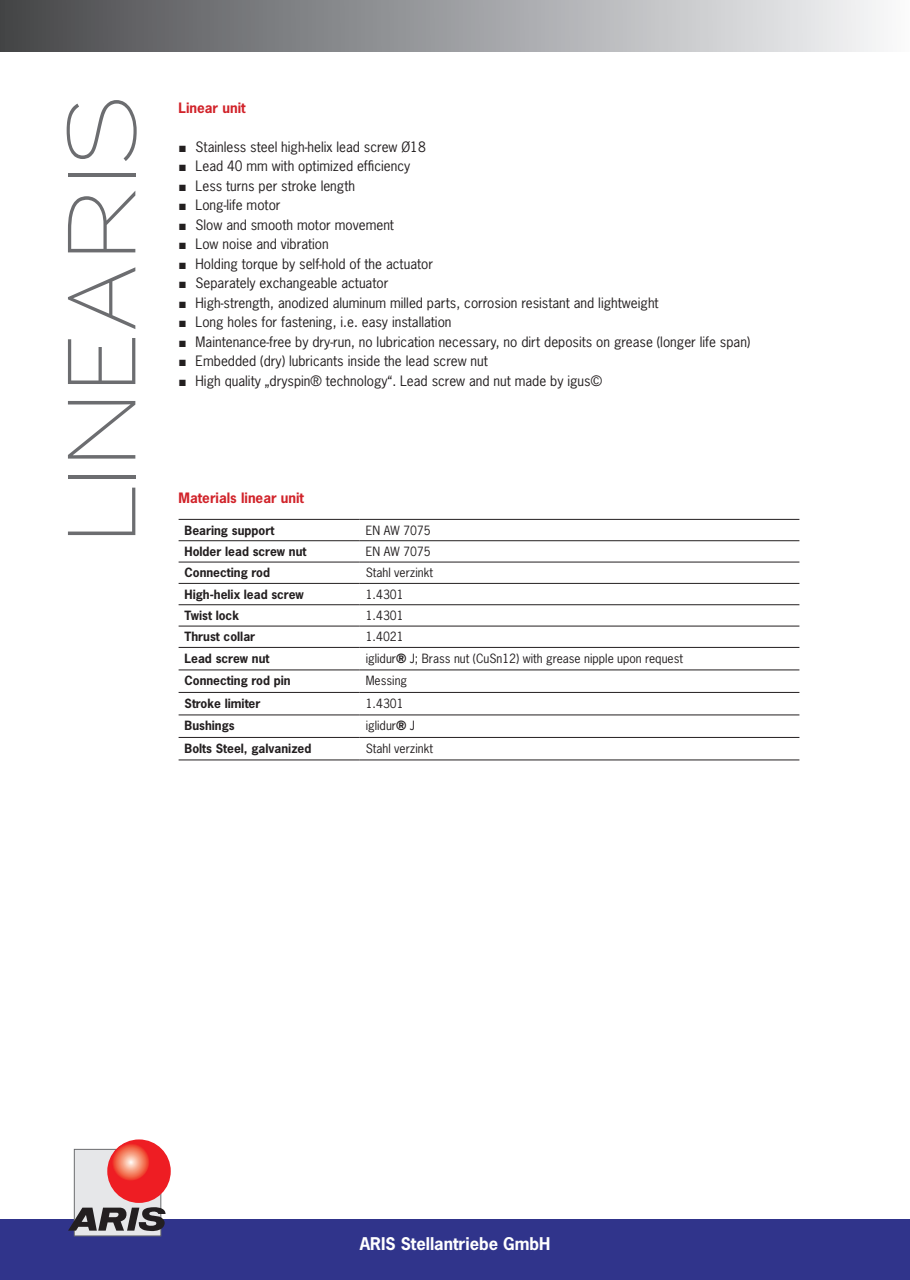
<style>
.page{position:relative;width:910px;height:1280px;background:#fff}
.page>*{position:absolute;margin:0;border:0;box-sizing:border-box;transform-origin:0 0}
.t1{font:93px "Sansumi";letter-spacing:-.085em;color:#6c6d70}
.t2{font:700 16.5px "News Gothic Std";color:#fff}
.t3{font:13.5px "News Gothic Std";color:#231f20}
.t4{font:700 13.5px "News Gothic Std";color:#d1232a}
.t5{font:700 12px "News Gothic Std";color:#231f20}
.t6{font:12px "News Gothic Std";color:#231f20}
.s1{font-family:"Arial"}
.s2{font-weight:700}
</style>
<div class="page">
<div style="left:0;top:1219px;width:910px;height:61px;background:#30348b"></div>
<div style="left:74px;top:1149px;width:87px;height:87px;background:#e6e7e9"></div>
<div style="left:74px;top:1149px;width:87px;height:87px;border:1px solid #6c6d70"></div>
<div style="left:107px;top:1139px;width:64px;height:64px;background:#ee1d23;border-radius:50%"></div>
<svg style="left:112px;top:1143px;width:37px;height:38px"></svg>
<svg style="left:68px;top:1207px;width:98px;height:24px"></svg>
<div style="left:0;top:0;width:910px;height:52px;background:linear-gradient(to right,#454649,#f8f9fb)"></div>
<hr style="left:179px;top:540px;width:181px;height:1px;background:#231f20">
<hr style="left:360px;top:540px;width:439px;height:1px;background:#231f20">
<hr style="left:179px;top:562px;width:181px;height:1px;background:#231f20">
<hr style="left:360px;top:562px;width:439px;height:1px;background:#231f20">
<hr style="left:179px;top:583px;width:181px;height:1px;background:#231f20">
<hr style="left:360px;top:583px;width:439px;height:1px;background:#231f20">
<hr style="left:179px;top:604px;width:181px;height:1px;background:#231f20">
<hr style="left:360px;top:604px;width:439px;height:1px;background:#231f20">
<hr style="left:179px;top:626px;width:181px;height:1px;background:#231f20">
<hr style="left:360px;top:626px;width:439px;height:1px;background:#231f20">
<hr style="left:179px;top:519px;width:181px;height:1px;background:#231f20">
<hr style="left:360px;top:519px;width:439px;height:1px;background:#231f20">
<hr style="left:179px;top:647px;width:181px;height:1px;background:#231f20">
<hr style="left:360px;top:647px;width:439px;height:1px;background:#231f20">
<hr style="left:179px;top:670px;width:181px;height:1px;background:#231f20">
<hr style="left:360px;top:670px;width:439px;height:1px;background:#231f20">
<hr style="left:179px;top:692px;width:181px;height:1px;background:#231f20">
<hr style="left:360px;top:692px;width:439px;height:1px;background:#231f20">
<hr style="left:179px;top:715px;width:181px;height:1px;background:#231f20">
<hr style="left:360px;top:715px;width:439px;height:1px;background:#231f20">
<hr style="left:179px;top:737px;width:181px;height:1px;background:#231f20">
<hr style="left:360px;top:737px;width:439px;height:1px;background:#231f20">
<hr style="left:179px;top:760px;width:181px;height:1px;background:#231f20">
<hr style="left:360px;top:760px;width:439px;height:1px;background:#231f20">
<h1 class="t1" style="left:56px;top:548px;width:456px;rotate:-90deg">LINEARIS</h1>
<p class="t4" style="left:179px;top:99px;width:69px">Linear unit</p>
<p class="t3" style="left:179px;top:138px;width:249px"><span class="s1">■</span> Stainless steel high-helix lead screw Ø18</p>
<p class="t3" style="left:179px;top:157px;width:233px"><span class="s1">■</span> Lead 40 mm with optimized efficiency</p>
<p class="t3" style="left:179px;top:177px;width:178px"><span class="s1">■</span> Less turns per stroke length</p>
<p class="t3" style="left:179px;top:196px;width:103px"><span class="s1">■</span> Long-life motor</p>
<p class="t3" style="left:179px;top:216px;width:217px"><span class="s1">■</span> Slow and smooth motor movement</p>
<p class="t3" style="left:179px;top:235px;width:152px"><span class="s1">■</span> Low noise and vibration</p>
<p class="t3" style="left:179px;top:255px;width:256px"><span class="s1">■</span> Holding torque by self-hold of the actuator</p>
<p class="t3" style="left:179px;top:274px;width:211px"><span class="s1">■</span> Separately exchangeable actuator</p>
<p class="t3" style="left:179px;top:294px;width:482px"><span class="s1">■</span> High-strength, anodized aluminum milled parts, corrosion resistant and lightweight</p>
<p class="t3" style="left:179px;top:313px;width:274px"><span class="s1">■</span> Long holes for fastening, i.e. easy installation</p>
<p class="t3" style="left:179px;top:333px;width:573px"><span class="s1">■</span> Maintenance-free by dry-run, no lubrication necessary, no dirt deposits on grease (longer life span)</p>
<p class="t3" style="left:179px;top:352px;width:311px"><span class="s1">■</span> Embedded (dry) lubricants inside the lead screw nut</p>
<p class="t3" style="left:179px;top:372px;width:425px"><span class="s1">■</span> High quality „dryspin® technology“. Lead screw and nut made by igus©</p>
<p class="t4" style="left:179px;top:489px;width:127px">Materials linear unit</p>
<p class="t5" style="left:185px;top:522px;width:91px">Bearing support</p>
<p class="t6" style="left:366px;top:522px;width:67px">EN AW 7075</p>
<p class="t5" style="left:185px;top:544px;width:123px">Holder lead screw nut</p>
<p class="t6" style="left:366px;top:544px;width:67px">EN AW 7075</p>
<p class="t5" style="left:185px;top:565px;width:87px">Connecting rod</p>
<p class="t6" style="left:366px;top:565px;width:69px">Stahl verzinkt</p>
<p class="t5" style="left:185px;top:586px;width:121px">High-helix lead screw</p>
<p class="t6" style="left:366px;top:586px;width:40px">1.4301</p>
<p class="t5" style="left:185px;top:608px;width:56px">Twist lock</p>
<p class="t6" style="left:366px;top:608px;width:40px">1.4301</p>
<p class="t5" style="left:185px;top:629px;width:72px">Thrust collar</p>
<p class="t6" style="left:366px;top:629px;width:40px">1.4021</p>
<p class="t5" style="left:185px;top:650px;width:86px">Lead screw nut</p>
<p class="t6" style="left:366px;top:650px;width:319px">iglidur<span class="s2">®</span> J; Brass nut (CuSn12) with grease nipple upon request</p>
<p class="t5" style="left:185px;top:673px;width:108px">Connecting rod pin</p>
<p class="t6" style="left:366px;top:673px;width:43px">Messing</p>
<p class="t5" style="left:185px;top:695px;width:77px">Stroke limiter</p>
<p class="t6" style="left:366px;top:695px;width:40px">1.4301</p>
<p class="t5" style="left:185px;top:718px;width:52px">Bushings</p>
<p class="t6" style="left:366px;top:718px;width:51px">iglidur<span class="s2">®</span> J</p>
<p class="t5" style="left:185px;top:740px;width:128px">Bolts Steel, galvanized</p>
<p class="t6" style="left:366px;top:740px;width:69px">Stahl verzinkt</p>
<p class="t2" style="left:360px;top:1233px;width:192px">ARIS Stellantriebe GmbH</p>
</div>
